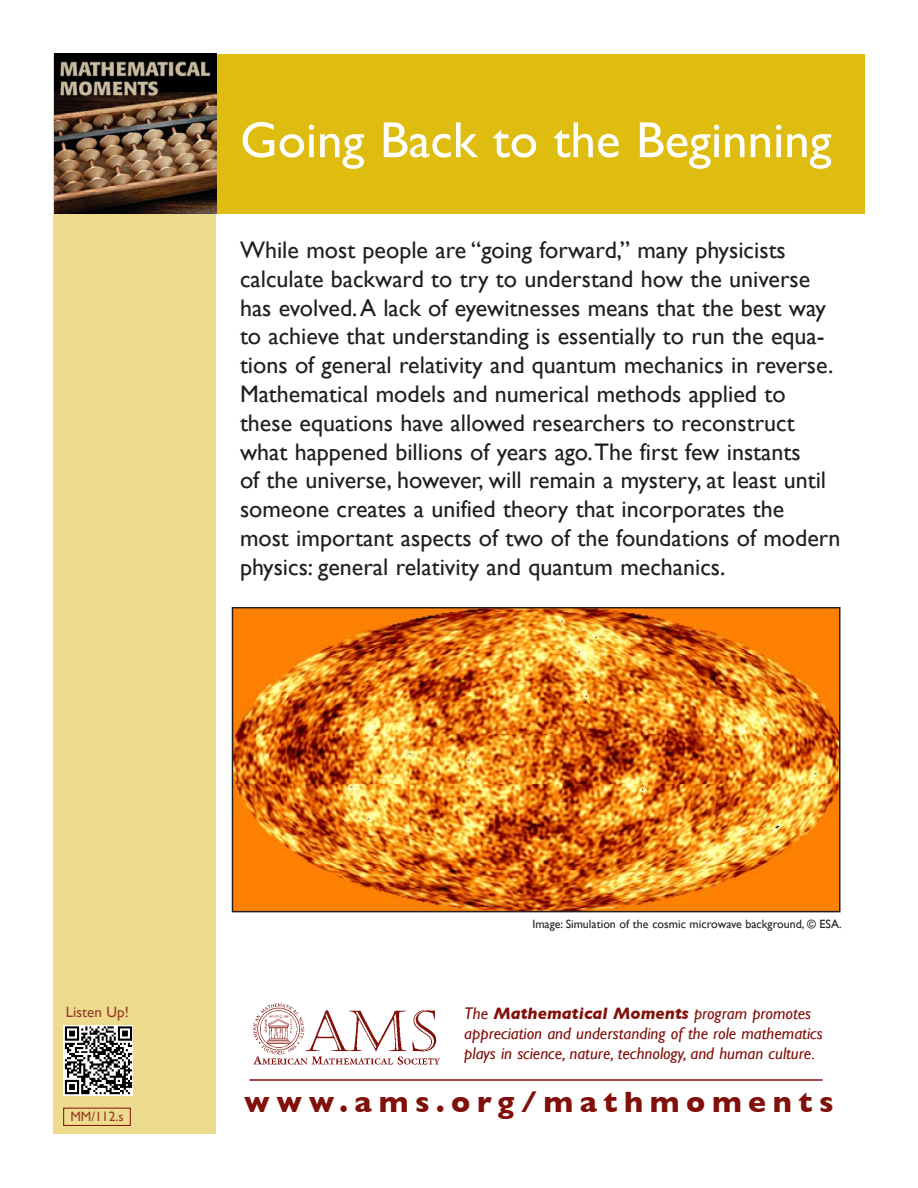
<style>
.page{position:relative;width:918px;height:1188px;background:#fff}
.page>*{position:absolute;margin:0;border:0;box-sizing:border-box;transform-origin:0 0}
.t1{font:51px "Gill Sans";color:#fff}
.t2{font:700 30px "Gill Sans";letter-spacing:.22em;color:#81100a}
.t3{font:24px/28.8px "Gill Sans";color:#231f20}
.t4{font:italic 16.8px/20.2px "Gill Sans";color:#81100a}
.t5{font:15px "Gill Sans";color:#953d29}
.t6{font:13.5px "Gill Sans";color:#953d29}
.t7{font:12px "Gill Sans";color:#231f20}
.s1{font-weight:700}
</style>
<div class="page">
<div style="left:54px;top:54px;width:162px;height:1080px;background:#eddb8e"></div>
<div style="left:216px;top:54px;width:648px;height:160px;background:#debc10"></div>
<img style="left:54px;top:54px;width:162px;height:160px">
<div style="left:63px;top:1108px;width:68px;height:18px;border:1px solid #81100a"></div>
<img style="left:253px;top:1003px;width:187px;height:62px">
<hr style="left:250px;top:1079px;width:573px;height:2px;background:#81100a">
<img style="left:64px;top:1025px;width:69px;height:70px">
<img style="left:234px;top:609px;width:605px;height:301px">
<h1 class="t1" style="left:240px;top:110px;width:593px">Going Back to the Beginning</h1>
<p class="t3" style="left:240px;top:235px;width:602px">While most people are “going forward,” many physicists calculate backward to try to understand how the universe has evolved. A lack of eyewitnesses means that the best way to achieve that understanding is essentially to run the equa&shy;tions of general relativity and quantum mechanics in reverse.<br>Mathematical models and numerical methods applied to these equations have allowed researchers to reconstruct what happened billions of years ago. The first few instants<br>of the universe, however, will remain a mystery, at least until someone creates a unified theory that incorporates the<br>most important aspects of two of the foundations of modern physics: general relativity and quantum mechanics.</p>
<p class="t5" style="left:66px;top:1003px;width:64px">Listen Up!</p>
<p class="t6" style="left:70px;top:1109px;width:55px">MM/112.s</p>
<p class="t7" style="left:532px;top:916px;width:311px">Image: Simulation of the cosmic microwave background, © ESA.</p>
<p class="t4" style="left:464px;top:1003px;width:360px">The <span class="s1">Mathematical Moments</span> program promotes appreciation and understanding of the role mathematics plays in science, nature, technology, and human culture.</p>
<p class="t2" style="left:244px;top:1084px;width:591px">www.ams.org/mathmoments</p>
</div>
